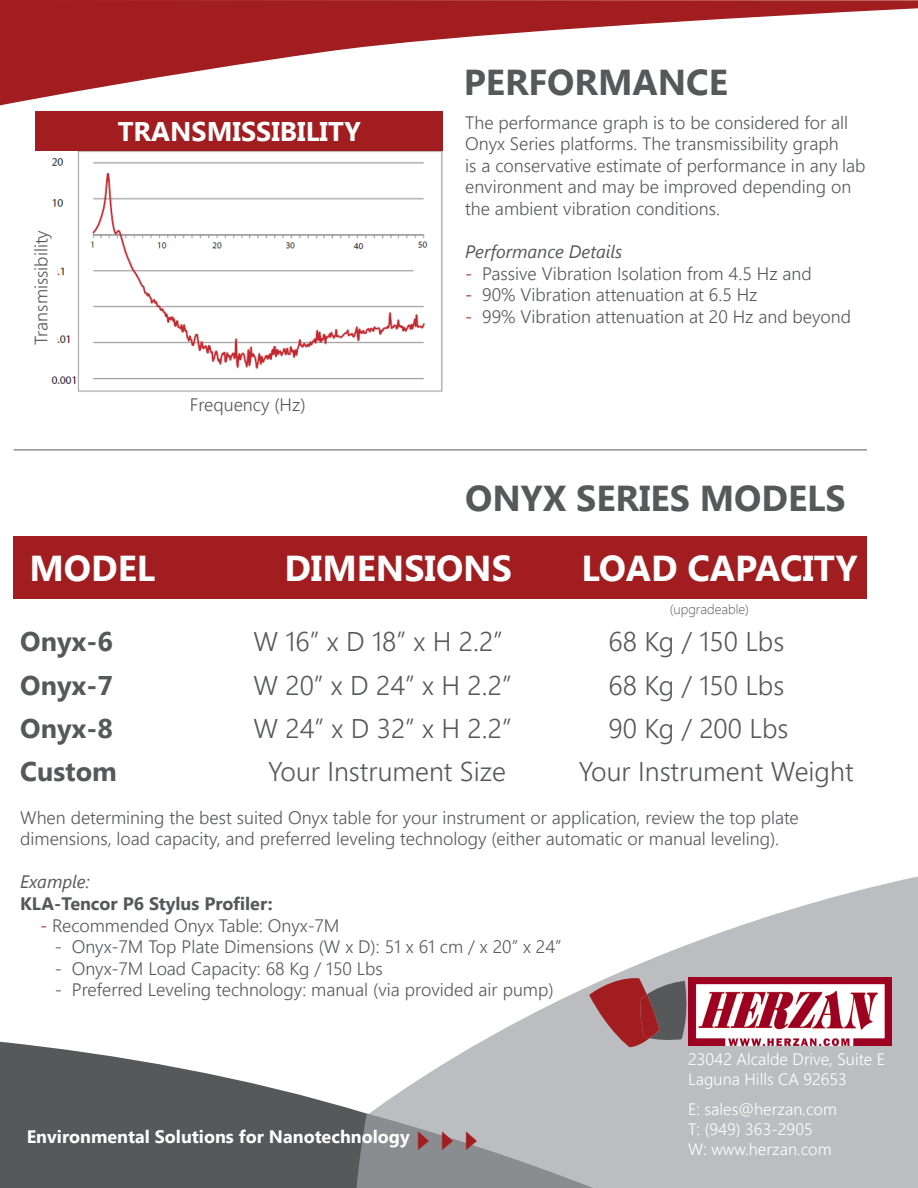
<style>
.page{position:relative;width:918px;height:1188px;background:#fff}
.page>*{position:absolute;margin:0;border:0;box-sizing:border-box;transform-origin:0 0}
.t1{font:700 36px "Segoe UI";color:#57585a}
.t2{font:700 36px "Segoe UI";color:#fff}
.t3{font:300 27px "Segoe UI";color:#57585a}
.t4{font:700 27px "Segoe UI";color:#57585a}
.t5{font:700 27px "Segoe UI";color:#fff}
.t6{font:27px "Quick Type Pi";color:#a11d20}
.t7{font:300 18px/21.6px "Segoe UI";color:#57585a}
.t8{font:700 18px "Segoe UI";color:#fff}
.t9{font:700 18px "Segoe UI";color:#57585a}
.t10{font:italic 18px "Segoe UI";color:#57585a}
.t11{font:300 16.5px "Segoe UI";color:#fff}
.t12{font:300 13.5px "Segoe UI";color:#57585a}
.s1{color:#a11d20}
</style>
<div class="page">
<svg style="left:371px;top:876px;width:547px;height:312px;fill:#bcbdc0"></svg>
<svg style="left:0;top:1042px;width:371px;height:146px;fill:#57585a"></svg>
<svg style="left:343px;top:1113px;width:262px;height:75px;background:#9d9ea1"></svg>
<svg style="left:589px;top:976px;width:101px;height:71px;background:#986063"></svg>
<svg style="left:0;top:0;width:918px;height:106px"></svg>
<img style="left:688px;top:977px;width:203px;height:69px">
<img style="left:35px;top:115px;width:408px;height:277px">
<div style="left:14px;top:536px;width:853px;height:62px;background:#a11d20"></div>
<hr style="left:14px;top:450px;width:853px;height:1px;background:#57585a">
<div style="left:34px;top:208px;width:23px;height:137px;background:#fff"></div>
<div style="left:36px;top:111px;width:407px;height:40px;background:#a11d20"></div>
<p class="t7" style="left:29px;top:345px;width:116px;rotate:-90deg">Transmissibility</p>
<p class="t5" style="left:118px;top:112px;width:245px">TRANSMISSIBILITY</p>
<p class="t7" style="left:190px;top:393px;width:117px">Frequency (Hz)</p>
<p class="t1" style="left:464px;top:56px;width:266px">PERFORMANCE</p>
<p class="t7" style="left:465px;top:111px;width:385px">The performance graph is to be considered for all</p>
<p class="t7" style="left:465px;top:132px;width:375px">Onyx Series platforms. The transmissibility graph</p>
<p class="t7" style="left:465px;top:154px;width:402px">is a conservative estimate of performance in any lab environment and may be improved depending on the ambient vibration conditions.</p>
<p class="t10" style="left:465px;top:239px;width:159px">Performance Details</p>
<p class="t7" style="left:465px;top:262px;width:348px"><span class="s1">-</span> Passive Vibration Isolation from 4.5 Hz and</p>
<p class="t7" style="left:465px;top:283px;width:294px"><span class="s1">-</span> 90% Vibration attenuation at 6.5 Hz</p>
<p class="t7" style="left:465px;top:305px;width:387px"><span class="s1">-</span> 99% Vibration attenuation at 20 Hz and beyond</p>
<p class="t1" style="left:465px;top:473px;width:382px">ONYX SERIES MODELS</p>
<p class="t2" style="left:29px;top:542px;width:127px">MODEL</p>
<p class="t2" style="left:284px;top:542px;width:229px">DIMENSIONS</p>
<p class="t2" style="left:582px;top:542px;width:278px">LOAD CAPACITY</p>
<p class="t4" style="left:20px;top:623px;width:94px">Onyx-6</p>
<p class="t4" style="left:20px;top:666px;width:94px">Onyx-7</p>
<p class="t4" style="left:20px;top:709px;width:94px">Onyx-8</p>
<p class="t4" style="left:20px;top:752px;width:98px">Custom</p>
<p class="t3" style="left:253px;top:622px;width:251px">W 16” x D 18” x H 2.2”</p>
<p class="t3" style="left:253px;top:665px;width:260px">W 20” x D 24” x H 2.2”</p>
<p class="t3" style="left:253px;top:708px;width:260px">W 24” x D 32” x H 2.2”</p>
<p class="t3" style="left:268px;top:751px;width:239px">Your Instrument Size</p>
<p class="t12" style="left:670px;top:600px;width:81px">(upgradeable)</p>
<p class="t3" style="left:608px;top:622px;width:177px">68 Kg / 150 Lbs</p>
<p class="t3" style="left:608px;top:665px;width:177px">68 Kg / 150 Lbs</p>
<p class="t3" style="left:608px;top:708px;width:181px">90 Kg / 200 Lbs</p>
<p class="t3" style="left:579px;top:751px;width:276px">Your Instrument Weight</p>
<p class="t7" style="left:20px;top:806px;width:780px">When determining the best suited Onyx table for your instrument or application, review the top plate</p>
<p class="t7" style="left:20px;top:827px;width:761px">dimensions, load capacity, and preferred leveling technology (either automatic or manual leveling).</p>
<p class="t10" style="left:20px;top:870px;width:71px">Example:</p>
<p class="t9" style="left:20px;top:891px;width:254px">KLA-Tencor P6 Stylus Profiler:</p>
<p class="t7" style="left:40px;top:914px;width:301px"><span class="s1">-</span> Recommended Onyx Table: Onyx-7M</p>
<p class="t7" style="left:55px;top:935px;width:508px">- Onyx-7M Top Plate Dimensions (W x D): 51 x 61 cm / x 20” x 24”</p>
<p class="t7" style="left:55px;top:957px;width:330px">- Onyx-7M Load Capacity: 68 Kg / 150 Lbs</p>
<p class="t7" style="left:55px;top:978px;width:500px">- Preferred Leveling technology: manual (via provided air pump)</p>
<p class="t8" style="left:27px;top:1124px;width:385px">Environmental Solutions for Nanotechnology</p>
<p class="t6" style="left:417px;top:1128px;width:64px">A A A</p>
<p class="t11" style="left:688px;top:1046px;width:198px">23042 Alcalde Drive, Suite E</p>
<p class="t11" style="left:688px;top:1066px;width:160px">Laguna Hills CA 92653</p>
<p class="t11" style="left:688px;top:1097px;width:150px">E: sales@herzan.com</p>
<p class="t11" style="left:688px;top:1117px;width:126px">T: (949) 363-2905</p>
<p class="t11" style="left:688px;top:1136px;width:145px">W: www.herzan.com</p>
</div>
